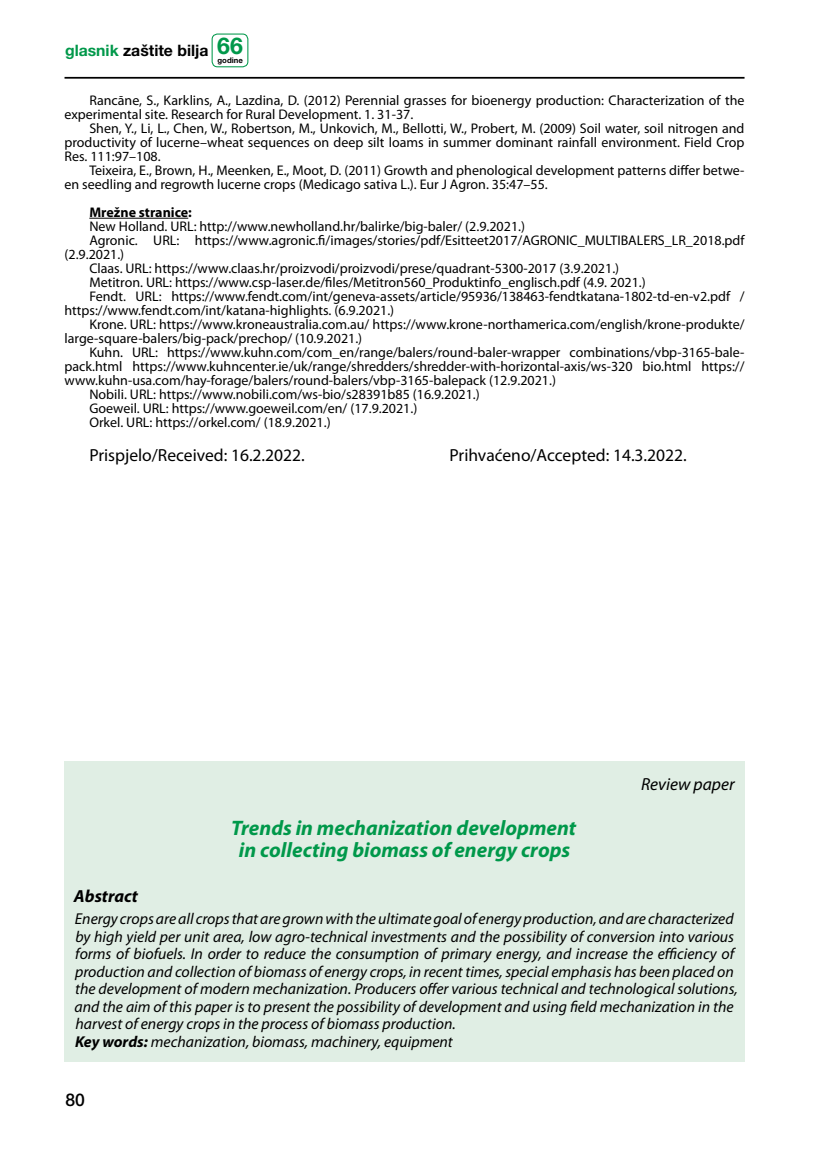
<style>
.page{position:relative;width:819px;height:1166px;background:#fff}
.page>*{position:absolute;margin:0;border:0;box-sizing:border-box;transform-origin:0 0}
.t1{font:italic 700 21px/22.4px "Myriad Pro";color:#00984a;text-align:center}
.t2{font:17.5px "Myriad Pro";color:#000}
.t3{font:italic 17.5px "Myriad Pro";color:#000}
.t4{font:italic 700 17.5px "Myriad Pro";color:#000}
.t5{font:500 17.5px "Helvetica Neue LT Pro";color:#000}
.t6{font:italic 15.75px/17.5px "Myriad Pro";color:#000}
.t7{font:700 15.75px "Helvetica Neue LT Pro";color:#000}
.t8{font:14px/14px "Myriad Pro";color:#000}
.t9{font:700 14px "Myriad Pro";color:#000}
.t10{font:700 7.7px "Helvetica Neue LT Pro";color:#000}
.s1{color:#00984a}
.s2{font-size:23.1px;color:#00984a}
.s3{font-weight:700}
</style>
<div class="page">
<hr style="left:64px;top:77px;width:680px;height:2px;background:#000">
<div style="left:211px;top:34px;width:37px;height:33px;border:1px solid #00984a;border-radius:5px"></div>
<hr style="left:89px;top:218px;width:99px;height:1px;background:#000">
<div style="left:64px;top:761px;width:680px;height:301px;background:#e0eee4"></div>
<p class="t7" style="left:65px;top:40px;width:179px"><span class="s1">glasnik</span> zaštite bilja <span class="s2">66</span></p>
<p class="t10" style="left:217px;top:56px;width:27px">godine</p>
<p class="t8" style="left:64px;top:93px;width:681px;text-indent:25px">Rancāne, S., Karklins, A., Lazdina, D. (2012) Perennial grasses for bioenergy production: Characterization of the experimental site. Research for Rural Development. 1. 31-37.</p>
<p class="t8" style="left:64px;top:121px;width:681px;text-align:justify;text-indent:25px">Shen, Y., Li, L., Chen, W., Robertson, M., Unkovich, M., Bellotti, W., Probert, M. (2009) Soil water, soil nitrogen and productivity of lucerne–wheat sequences on deep silt loams in summer dominant rainfall environment. Field Crop Res. 111:97–108.</p>
<p class="t8" style="left:64px;top:163px;width:681px;text-indent:25px">Teixeira, E., Brown, H., Meenken, E., Moot, D. (2011) Growth and phenological development patterns differ betwe&shy;en seedling and regrowth lucerne crops (Medicago sativa L.). Eur J Agron. 35:47–55.</p>
<p class="t9" style="left:89px;top:203px;width:104px">Mrežne stranice:</p>
<p class="t8" style="left:89px;top:219px;width:437px">New Holland. URL: http://www.newholland.hr/balirke/big-baler/ (2.9.2021.)</p>
<p class="t8" style="left:89px;top:233px;width:657px">Agronic. URL: https://www.agronic.fi/images/stories/pdf/Esitteet2017/AGRONIC_MULTIBALERS_LR_2018.pdf</p>
<p class="t8" style="left:64px;top:247px;width:61px">(2.9.2021.)</p>
<p class="t8" style="left:89px;top:261px;width:531px">Claas. URL: https://www.claas.hr/proizvodi/proizvodi/prese/quadrant-5300-2017 (3.9.2021.)</p>
<p class="t8" style="left:89px;top:275px;width:558px">Metitron. URL: https://www.csp-laser.de/files/Metitron560_Produktinfo_englisch.pdf (4.9. 2021.)</p>
<p class="t8" style="left:89px;top:289px;width:656px">Fendt. URL: https://www.fendt.com/int/geneva-assets/article/95936/138463-fendtkatana-1802-td-en-v2.pdf /</p>
<p class="t8" style="left:64px;top:303px;width:331px">https://www.fendt.com/int/katana-highlights. (6.9.2021.)</p>
<p class="t8" style="left:89px;top:317px;width:656px">Krone. URL: https://www.kroneaustralia.com.au/ https://www.krone-northamerica.com/english/krone-produkte/</p>
<p class="t8" style="left:64px;top:331px;width:299px">large-square-balers/big-pack/prechop/ (10.9.2021.)</p>
<p class="t8" style="left:89px;top:345px;width:656px">Kuhn. URL: https://www.kuhn.com/com_en/range/balers/round-baler-wrapper combinations/vbp-3165-bale-</p>
<p class="t8" style="left:65px;top:359px;width:681px">pack.html https://www.kuhncenter.ie/uk/range/shredders/shredder-with-horizontal-axis/ws-320 bio.html https://</p>
<p class="t8" style="left:65px;top:373px;width:493px">www.kuhn-usa.com/hay-forage/balers/round-balers/vbp-3165-balepack (12.9.2021.)</p>
<p class="t8" style="left:89px;top:387px;width:392px">Nobili. URL: https://www.nobili.com/ws-bio/s28391b85 (16.9.2021.)</p>
<p class="t8" style="left:89px;top:401px;width:329px">Goeweil. URL: https://www.goeweil.com/en/ (17.9.2021.)</p>
<p class="t8" style="left:89px;top:415px;width:243px">Orkel. URL: https://orkel.com/ (18.9.2021.)</p>
<p class="t2" style="left:89px;top:444px;width:217px">Prispjelo/Received: 16.2.2022.</p>
<p class="t2" style="left:449px;top:444px;width:239px">Prihvaćeno/Accepted: 14.3.2022.</p>
<h1 class="t1" style="left:231px;top:815px;width:346px">Trends in mechanization development in collecting biomass of energy crops</h1>
<p class="t3" style="left:641px;top:773px;width:95px">Review paper</p>
<p class="t4" style="left:74px;top:884px;width:66px">Abstract</p>
<p class="t6" style="left:75px;top:910px;width:664px">Energy crops are all crops that are grown with the ultimate goal of energy production, and are characterized by high yield per unit area, low agro-technical investments and the possibility of conversion into various forms of biofuels. In order to reduce the consumption of primary energy, and increase the efficiency of production and collection of biomass of energy crops, in recent times, special emphasis has been placed on the development of modern mechanization. Producers offer various technical and technological solutions, and the aim of this paper is to present the possibility of development and using field mechanization in the harvest of energy crops in the process of biomass production.<br><span class="s3">Key words:</span> mechanization, biomass, machinery, equipment</p>
<p class="t5" style="left:65px;top:1090px;width:21px">80</p>
</div>
